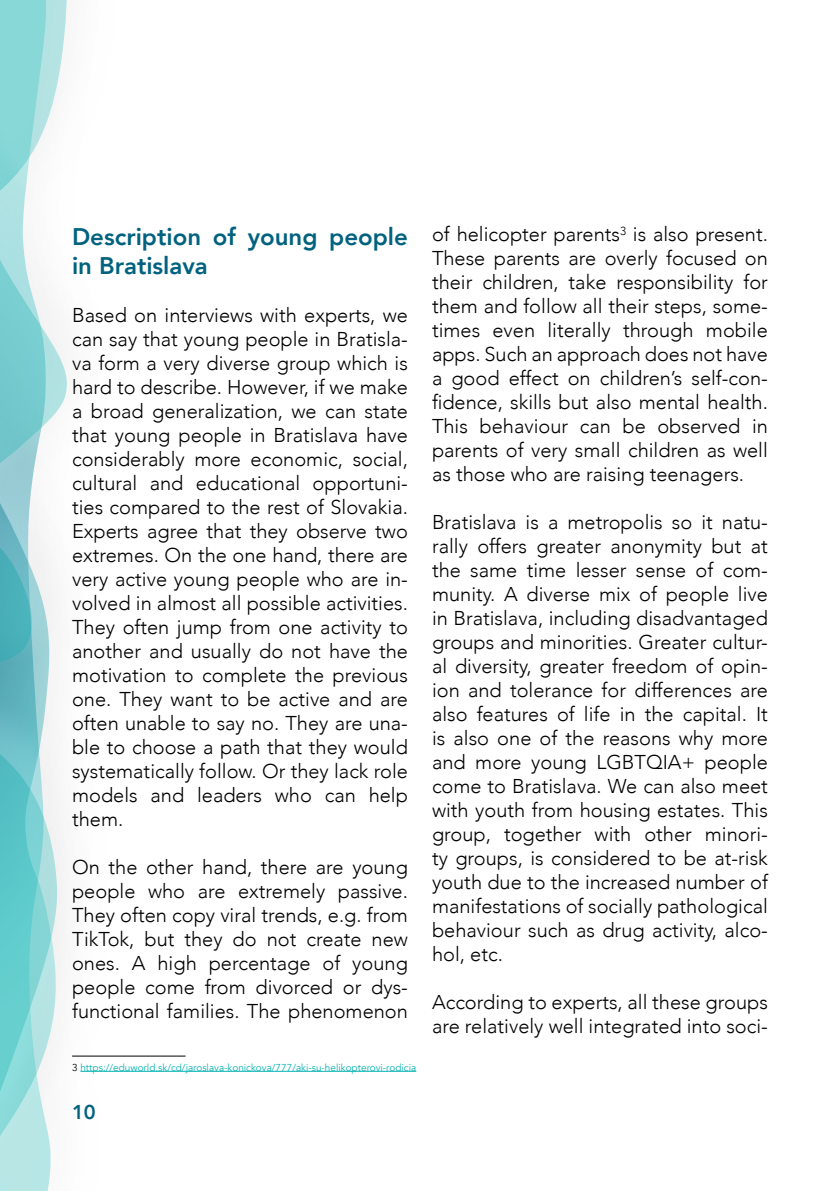
<style>
.page{position:relative;width:840px;height:1191px;background:#fff}
.page>*{position:absolute;margin:0;border:0;box-sizing:border-box;transform-origin:0 0}
.t1{font:800 24px/28.8px "Avenir";color:#00627f}
.t2{font:300 20px/24px "Avenir";color:#000;text-align:justify}
.t3{font:800 20px "Avenir";color:#00627f}
.t4{font:10px "Avenir";color:#06b2b1}
.s1{color:#000}
</style>
<div class="page">
<img style="left:0;top:686px;width:120px;height:385px">
<svg style="left:0;top:728px;width:60px;height:463px;background:#94d8d9"></svg>
<img style="left:0;top:0;width:67px;height:686px">
<svg style="left:0;top:13px;width:67px;height:653px"></svg>
<hr style="left:72px;top:1055px;width:113px;height:1px;background:#000">
<hr style="left:80px;top:1071px;width:336px;height:1px;background:#06b2b1">
<p class="t1" style="left:72px;top:222px;width:337px">Description of young people in Bratislava</p>
<p class="t2" style="left:72px;top:303px;width:337px">Based on interviews with experts, we can say that young people in Bratisla&shy;va form a very diverse group which is hard to describe. However, if we make a broad generalization, we can state that young people in Bratislava have considerably more economic, social, cultural and educational opportuni&shy;ties compared to the rest of Slovakia.<br>Experts agree that they observe two extremes. On the one hand, there are very active young people who are in&shy;volved in almost all possible activities.<br>They often jump from one activity to another and usually do not have the motivation to complete the previous one. They want to be active and are often unable to say no. They are una&shy;ble to choose a path that they would systematically follow. Or they lack role models and leaders who can help them.</p>
<p class="t2" style="left:72px;top:855px;width:337px">On the other hand, there are young people who are extremely passive.<br>They often copy viral trends, e.g. from TikTok, but they do not create new ones. A high percentage of young people come from divorced or dys&shy;functional families. The phenomenon</p>
<p class="t4" style="left:72px;top:1061px;width:345px"><span class="s1">3</span> https://eduworld.sk/cd/jaroslava-konickova/777/aki-su-helikopterovi-rodicia</p>
<p class="t3" style="left:72px;top:1096px;width:25px">10</p>
<p class="t2" style="left:432px;top:222px;width:337px">of helicopter parents<sup>3</sup> is also present.<br>These parents are overly focused on their children, take responsibility for them and follow all their steps, some&shy;times even literally through mobile apps. Such an approach does not have a good effect on children’s self-con&shy;fidence, skills but also mental health.<br>This behaviour can be observed in parents of very small children as well as those who are raising teenagers.</p>
<p class="t2" style="left:432px;top:510px;width:337px">Bratislava is a metropolis so it natu&shy;rally offers greater anonymity but at the same time lesser sense of com&shy;munity. A diverse mix of people live in Bratislava, including disadvantaged groups and minorities. Greater cultur&shy;al diversity, greater freedom of opin&shy;ion and tolerance for differences are also features of life in the capital. It is also one of the reasons why more and more young LGBTQIA+ people come to Bratislava. We can also meet with youth from housing estates. This group, together with other minori&shy;ty groups, is considered to be at-risk youth due to the increased number of manifestations of socially pathological behaviour such as drug activity, alco&shy;hol, etc.</p>
<p class="t2" style="left:432px;top:990px;width:337px">According to experts, all these groups are relatively well integrated into soci-</p>
</div>
